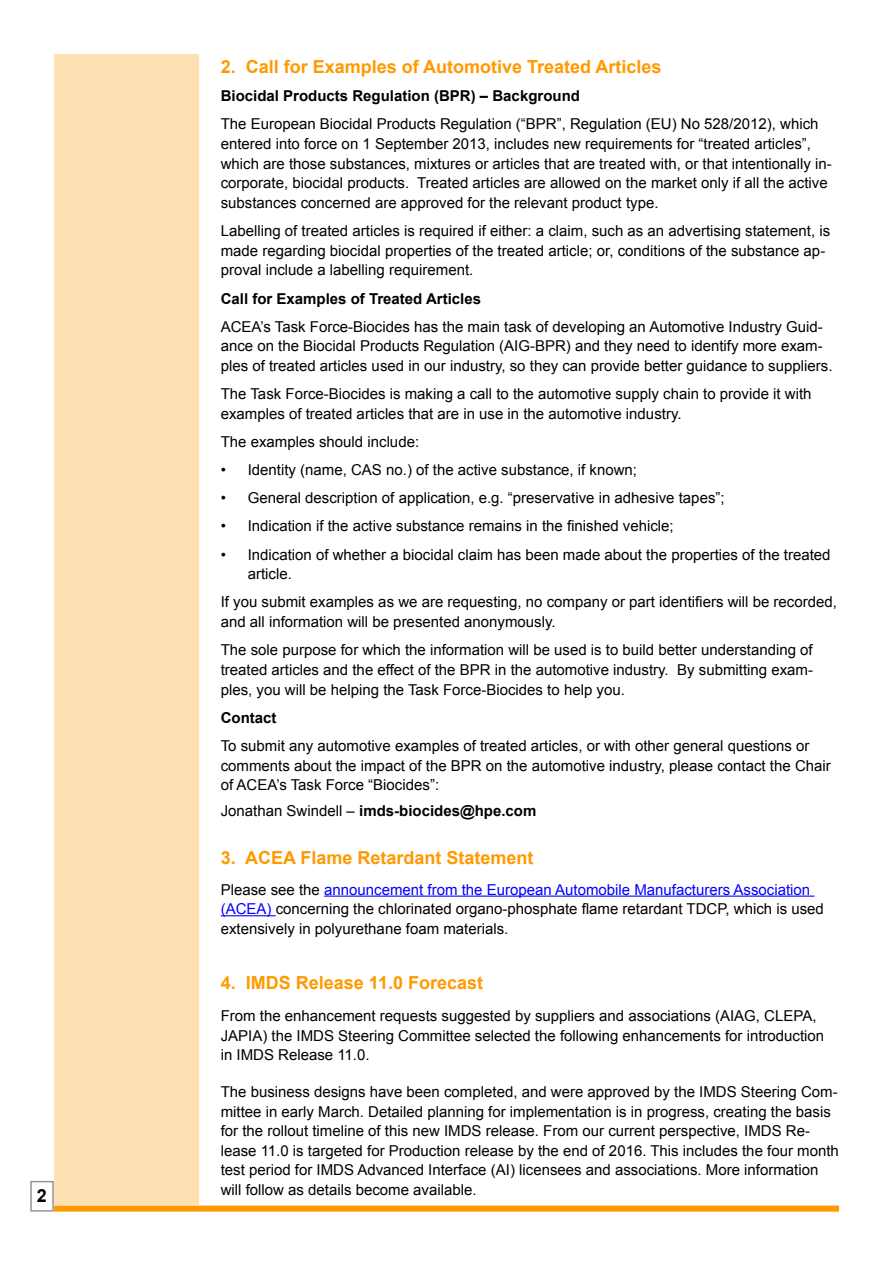
<style>
.page{position:relative;width:893px;height:1263px;background:#fff}
.page>*{position:absolute;margin:0;border:0;box-sizing:border-box;transform-origin:0 0}
.t1{font:700 18px "Arial";color:#f90}
.t2{font:700 18px "Arial";color:#000}
.t3{font:15px/19.6px "Arial";color:#000}
.t4{font:700 15px "Arial";color:#000}
.s1{font-weight:400}
.s2{color:#00f}
</style>
<div class="page">
<div style="left:54px;top:54px;width:145px;height:1151px;background:#ffe0b3"></div>
<div style="left:54px;top:1205px;width:785px;height:6px;background:#f90"></div>
<div style="left:30px;top:1181px;width:24px;height:30px;border:2px solid #939598"></div>
<hr style="left:324px;top:895px;width:490px;height:2px;background:#00f">
<hr style="left:221px;top:915px;width:55px;height:1px;background:#00f">
<p class="t2" style="left:37px;top:1184px;width:12px">2</p>
<p class="t1" style="left:221px;top:54px;width:442px">2. Call for Examples of Automotive Treated Articles</p>
<p class="t4" style="left:221px;top:86px;width:361px">Biocidal Products Regulation (BPR) – Background</p>
<p class="t3" style="left:221px;top:114px;width:613px">The European Biocidal Products Regulation (“BPR”, Regulation (EU) No 528/2012), which entered into force on 1 September 2013, includes new requirements for “treated articles”, which are those substances, mixtures or articles that are treated with, or that intentionally in&shy;corporate, biocidal products. Treated articles are allowed on the market only if all the active substances concerned are approved for the relevant product type.</p>
<p class="t3" style="left:221px;top:221px;width:611px">Labelling of treated articles is required if either: a claim, such as an advertising statement, is made regarding biocidal properties of the treated article; or, conditions of the substance ap&shy;proval include a labelling requirement.</p>
<p class="t4" style="left:221px;top:288px;width:262px">Call for Examples of Treated Articles</p>
<p class="t3" style="left:221px;top:317px;width:613px">ACEA’s Task Force-Biocides has the main task of developing an Automotive Industry Guid&shy;ance on the Biocidal Products Regulation (AIG-BPR) and they need to identify more exam&shy;ples of treated articles used in our industry, so they can provide better guidance to suppliers.</p>
<p class="t3" style="left:221px;top:384px;width:592px">The Task Force-Biocides is making a call to the automotive supply chain to provide it with examples of treated articles that are in use in the automotive industry.</p>
<p class="t3" style="left:221px;top:432px;width:200px">The examples should include:</p>
<p class="t3" style="left:221px;top:460px;width:418px">• Identity (name, CAS no.) of the active substance, if known;</p>
<p class="t3" style="left:221px;top:488px;width:505px">• General description of application, e.g. “preservative in adhesive tapes”;</p>
<p class="t3" style="left:221px;top:516px;width:455px">• Indication if the active substance remains in the finished vehicle;</p>
<p class="t3" style="left:248px;top:545px;width:584px;text-indent:-27px">• Indication of whether a biocidal claim has been made about the properties of the treated article.</p>
<p class="t3" style="left:221px;top:592px;width:618px">If you submit examples as we are requesting, no company or part identifiers will be recorded, and all information will be presented anonymously.</p>
<p class="t3" style="left:221px;top:640px;width:594px;text-align:justify">The sole purpose for which the information will be used is to build better understanding of treated articles and the effect of the BPR in the automotive industry. By submitting exam&shy;ples, you will be helping the Task Force-Biocides to help you.</p>
<p class="t4" style="left:221px;top:707px;width:57px">Contact</p>
<p class="t3" style="left:221px;top:736px;width:612px">To submit any automotive examples of treated articles, or with other general questions or comments about the impact of the BPR on the automotive industry, please contact the Chair of ACEA’s Task Force “Biocides”:</p>
<p class="t4" style="left:221px;top:801px;width:317px"><span class="s1">Jonathan Swindell –</span> imds-biocides@hpe.com</p>
<p class="t1" style="left:221px;top:846px;width:314px">3. ACEA Flame Retardant Statement</p>
<p class="t3" style="left:221px;top:879px;width:605px">Please see the <span class="s2">announcement from the European Automobile Manufacturers Association (ACEA)</span> concerning the chlorinated organo-phosphate flame retardant TDCP, which is used extensively in polyurethane foam materials.</p>
<p class="t1" style="left:221px;top:971px;width:264px">4. IMDS Release 11.0 Forecast</p>
<p class="t3" style="left:221px;top:1006px;width:605px">From the enhancement requests suggested by suppliers and associations (AIAG, CLEPA,<br>JAPIA) the IMDS Steering Committee selected the following enhancements for introduction in IMDS Release 11.0.</p>
<p class="t3" style="left:221px;top:1082px;width:620px">The business designs have been completed, and were approved by the IMDS Steering Com&shy;mittee in early March. Detailed planning for implementation is in progress, creating the basis for the rollout timeline of this new IMDS release. From our current perspective, IMDS Re&shy;lease 11.0 is targeted for Production release by the end of 2016. This includes the four month test period for IMDS Advanced Interface (AI) licensees and associations. More information will follow as details become available.</p>
</div>
